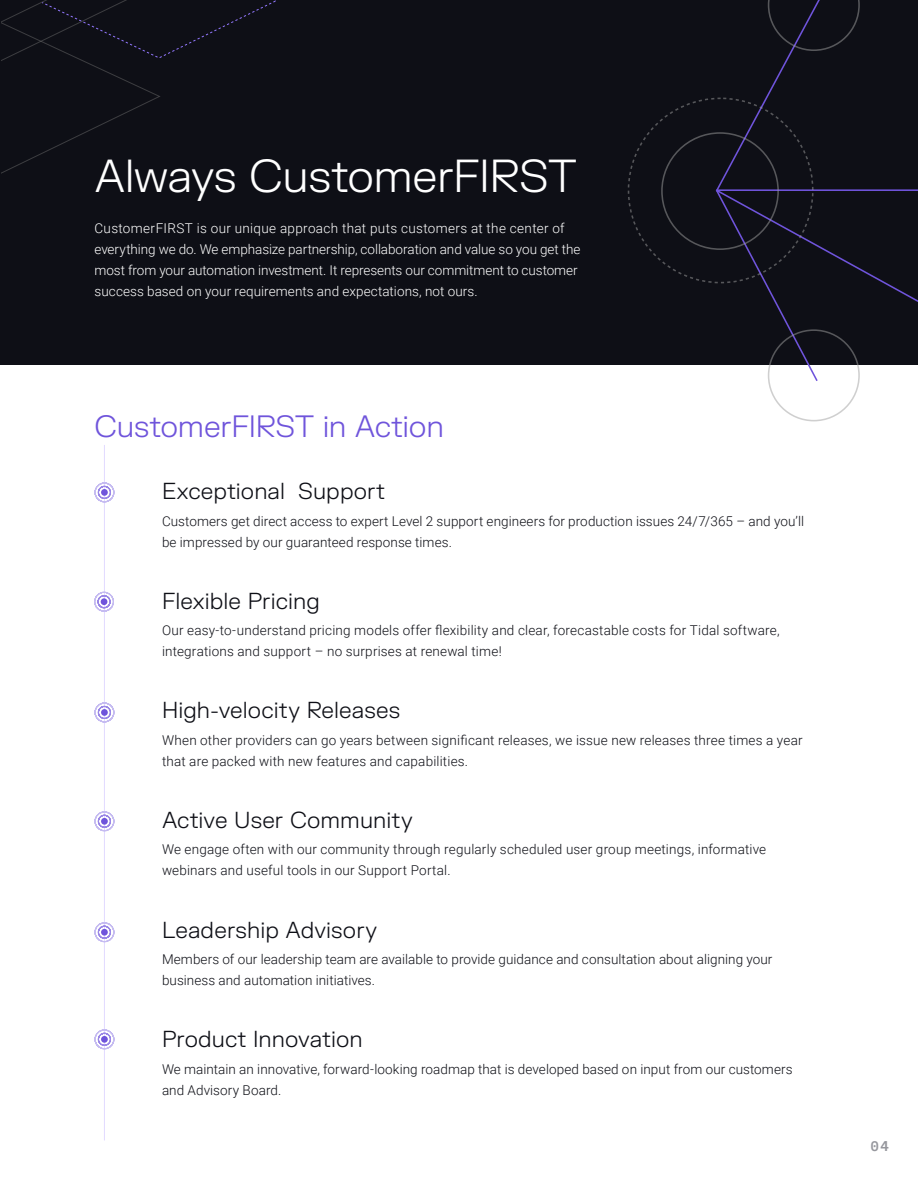
<style>
.page{position:relative;width:918px;height:1188px;background:#fff}
.page>*{position:absolute;margin:0;border:0;box-sizing:border-box;transform-origin:0 0}
.Headline{font:300 45px "FK Grotesk";letter-spacing:-.01em;color:#fff}
.H2-section_header{font:300 30px "FK Grotesk";letter-spacing:-.01em;color:#6f54db}
.H3-section_subhead{font:300 22.5px "FK Grotesk";letter-spacing:.005em;color:#0e0f16}
.body_-_first_para{font:300 13.5px/21px "Roboto";letter-spacing:.01em;color:#0e0f16}
.body{font:300 13.5px/21px "Roboto";color:#fff}
.t1{font:500 13.5px "Input Mono";color:#96979d}
</style>
<div class="page">
<div style="left:0;top:0;width:918px;height:364px;background:#0e0f16"></div>
<hr style="left:104px;top:445px;width:1px;height:695px;background:#c9bbff">
<svg style="left:94px;top:482px;width:21px;height:21px"></svg>
<div style="left:101px;top:489px;width:7px;height:7px;background:#6f54db;border-radius:50%"></div>
<svg style="left:94px;top:591px;width:20px;height:21px"></svg>
<div style="left:101px;top:598px;width:6px;height:7px;background:#6f54db;border-radius:50%"></div>
<svg style="left:94px;top:702px;width:21px;height:21px"></svg>
<div style="left:101px;top:709px;width:7px;height:7px;background:#6f54db;border-radius:50%"></div>
<svg style="left:94px;top:811px;width:21px;height:21px"></svg>
<div style="left:101px;top:818px;width:7px;height:7px;background:#6f54db;border-radius:50%"></div>
<svg style="left:94px;top:922px;width:21px;height:21px"></svg>
<div style="left:101px;top:929px;width:7px;height:7px;background:#6f54db;border-radius:50%"></div>
<svg style="left:94px;top:1029px;width:21px;height:21px"></svg>
<div style="left:101px;top:1036px;width:7px;height:7px;background:#6f54db;border-radius:50%"></div>
<svg style="left:714px;top:0;width:204px;height:383px"></svg>
<div style="left:768px;top:329px;width:92px;height:92px;border:2px solid #a0a0a0;border-radius:50%"></div>
<svg style="left:1px;top:0;width:275px;height:174px"></svg>
<p class="Headline" style="left:94px;top:143px;width:484px">Always CustomerFIRST</p>
<p class="body" style="left:94px;top:217px;width:487px">CustomerFIRST is our unique approach that puts customers at the center of everything we do. We emphasize partnership, collaboration and value so you get the most from your automation investment. It represents our commitment to customer success based on your requirements and expectations, not ours.</p>
<p class="H2-section_header" style="left:94px;top:404px;width:351px">CustomerFIRST in Action</p>
<p class="H3-section_subhead" style="left:162px;top:475px;width:225px">Exceptional Support</p>
<p class="body_-_first_para" style="left:162px;top:510px;width:644px">Customers get direct access to expert Level 2 support engineers for production issues 24/7/365 – and you’ll be impressed by our guaranteed response times.</p>
<p class="H3-section_subhead" style="left:162px;top:584px;width:159px">Flexible Pricing</p>
<p class="body_-_first_para" style="left:162px;top:619px;width:619px">Our easy-to-understand pricing models offer flexibility and clear, forecastable costs for Tidal software, integrations and support – no surprises at renewal time!</p>
<p class="H3-section_subhead" style="left:162px;top:694px;width:240px">High-velocity Releases</p>
<p class="body_-_first_para" style="left:162px;top:729px;width:642px">When other providers can go years between significant releases, we issue new releases three times a year that are packed with new features and capabilities.</p>
<p class="H3-section_subhead" style="left:162px;top:804px;width:252px">Active User Community</p>
<p class="body_-_first_para" style="left:162px;top:839px;width:606px">We engage often with our community through regularly scheduled user group meetings, informative webinars and useful tools in our Support Portal.</p>
<p class="H3-section_subhead" style="left:162px;top:913px;width:217px">Leadership Advisory</p>
<p class="body_-_first_para" style="left:162px;top:948px;width:612px">Members of our leadership team are available to provide guidance and consultation about aligning your business and automation initiatives.</p>
<p class="H3-section_subhead" style="left:162px;top:1023px;width:202px">Product Innovation</p>
<p class="body_-_first_para" style="left:162px;top:1058px;width:632px">We maintain an innovative, forward-looking roadmap that is developed based on input from our customers and Advisory Board.</p>
<p class="t1" style="left:870px;top:1134px;width:20px">04</p>
</div>
